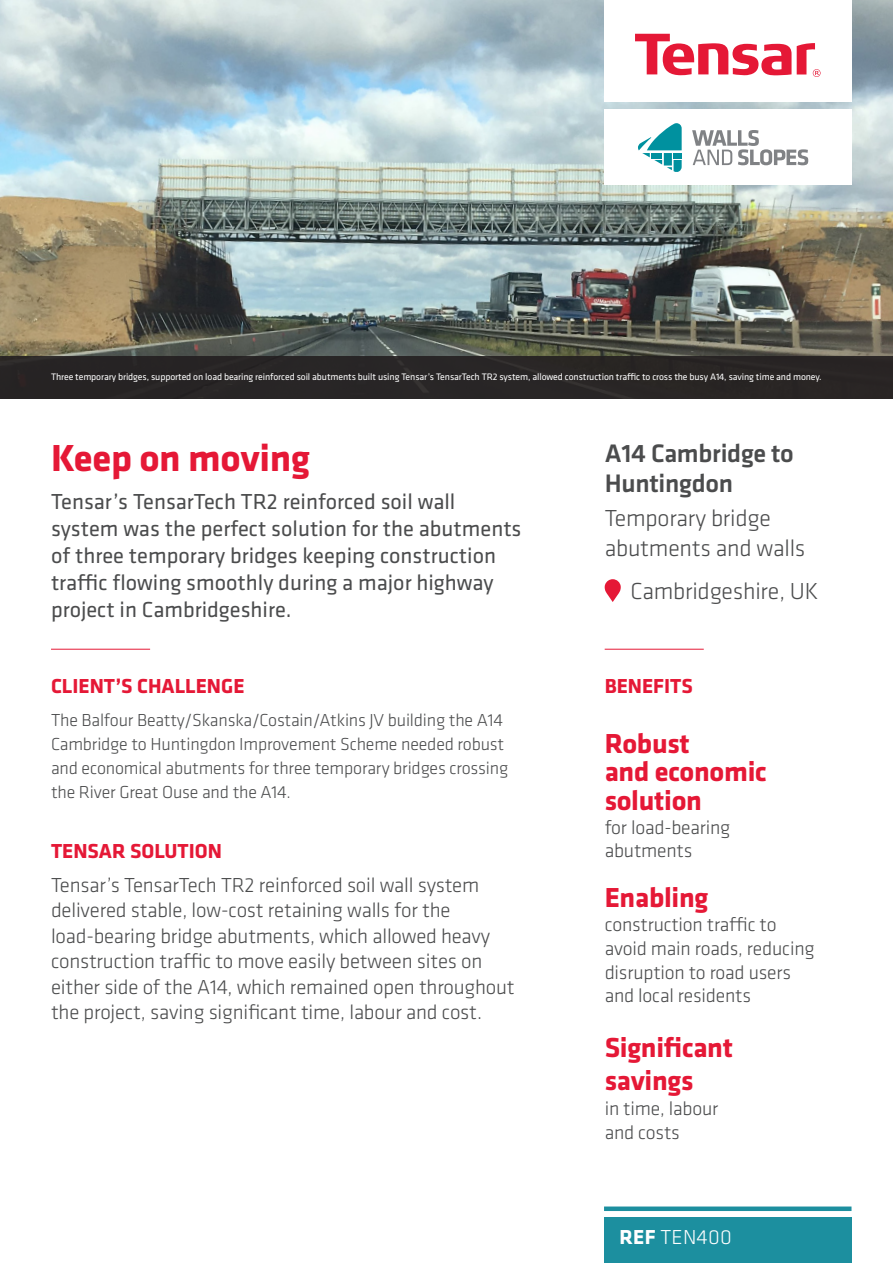
<style>
.page{position:relative;width:893px;height:1263px;background:#fff}
.page>*{position:absolute;margin:0;border:0;box-sizing:border-box;transform-origin:0 0}
.t1{font:700 39px "Klavika";letter-spacing:-.01em;color:#e51836}
.t2{font:700 28.5px/28.7px "Klavika";letter-spacing:-.01em;color:#e51836}
.t3{font:500 26.25px/30px "Klavika";letter-spacing:-.01em;color:#4b4c4d}
.t4{font:300 24px/30px "Klavika";letter-spacing:-.01em;color:#4b4c4d}
.t5{font:22.5px/27px "Klavika";color:#4b4c4d}
.t6{font:300 21px/25.5px "Klavika";letter-spacing:-.01em;color:#4b4c4d}
.t7{font:700 21px "Klavika";color:#e51836}
.t8{font:300 21px "Klavika";letter-spacing:.01em;color:#fff}
.t9{font:300 19.8px/23.7px "Klavika";letter-spacing:-.01em;color:#4b4c4d}
.t10{font:300 18px/24px "Klavika";letter-spacing:-.01em;color:#4b4c4d}
.t11{font:9.75px "Klavika";letter-spacing:-.01em;color:#fff}
.s1{font-weight:700}
</style>
<div class="page">
<img style="left:0;top:0;width:893px;height:356px">
<div style="left:0;top:356px;width:893px;height:42px;background:#231f20"></div>
<hr style="left:605px;top:649px;width:99px;height:1px;background:#e51836">
<svg style="left:605px;top:579px;width:16px;height:23px"></svg>
<div style="left:604px;top:1217px;width:247px;height:46px;background:#1c8f9f"></div>
<hr style="left:51px;top:649px;width:99px;height:1px;background:#e51836">
<div style="left:604px;top:0;width:247px;height:102px;background:#fff"></div>
<svg style="left:635px;top:34px;width:156px;height:41px"></svg>
<svg style="left:797px;top:43px;width:23px;height:34px"></svg>
<div style="left:604px;top:1206px;width:247px;height:5px;background:#1c8f9f"></div>
<div style="left:604px;top:109px;width:247px;height:75px;background:#fff"></div>
<svg style="left:692px;top:130px;width:116px;height:35px"></svg>
<svg style="left:638px;top:123px;width:44px;height:49px"></svg>
<p class="t11" style="left:51px;top:371px;width:772px">Three temporary bridges, supported on load bearing reinforced soil abutments built using Tensar’s TensarTech TR2 system, allowed construction traffic to cross the busy A14, saving time and money.</p>
<p class="t1" style="left:51px;top:430px;width:260px">Keep on moving</p>
<p class="t5" style="left:51px;top:487px;width:472px">Tensar’s TensarTech TR2 reinforced soil wall system was the perfect solution for the abutments of three temporary bridges keeping construction traffic flowing smoothly during a major highway project in Cambridgeshire.</p>
<p class="t7" style="left:51px;top:671px;width:195px">CLIENT’S CHALLENGE</p>
<p class="t10" style="left:51px;top:708px;width:459px">The Balfour Beatty/Skanska/Costain/Atkins JV building the A14<br>Cambridge to Huntingdon Improvement Scheme needed robust and economical abutments for three temporary bridges crossing the River Great Ouse and the A14.</p>
<p class="t7" style="left:51px;top:835px;width:172px">TENSAR SOLUTION</p>
<p class="t6" style="left:51px;top:872px;width:465px">Tensar’s TensarTech TR2 reinforced soil wall system delivered stable, low-cost retaining walls for the load-bearing bridge abutments, which allowed heavy construction traffic to move easily between sites on either side of the A14, which remained open throughout the project, saving significant time, labour and cost.</p>
<p class="t3" style="left:605px;top:437px;width:191px">A14 Cambridge to<br>Huntingdon</p>
<p class="t4" style="left:605px;top:503px;width:202px">Temporary bridge abutments and walls</p>
<p class="t4" style="left:631px;top:576px;width:189px">Cambridgeshire, UK</p>
<p class="t7" style="left:605px;top:671px;width:90px">BENEFITS</p>
<p class="t2" style="left:605px;top:728px;width:164px">Robust<br>and economic solution</p>
<p class="t9" style="left:605px;top:815px;width:127px">for load-bearing abutments</p>
<p class="t2" style="left:605px;top:882px;width:105px">Enabling</p>
<p class="t9" style="left:605px;top:912px;width:211px">construction traffic to avoid main roads, reducing disruption to road users and local residents</p>
<p class="t2" style="left:605px;top:1029px;width:130px;line-height:33px">Significant savings</p>
<p class="t9" style="left:605px;top:1096px;width:115px">in time, labour and costs</p>
<p class="t8" style="left:620px;top:1224px;width:114px"><span class="s1">REF</span> TEN400</p>
</div>
